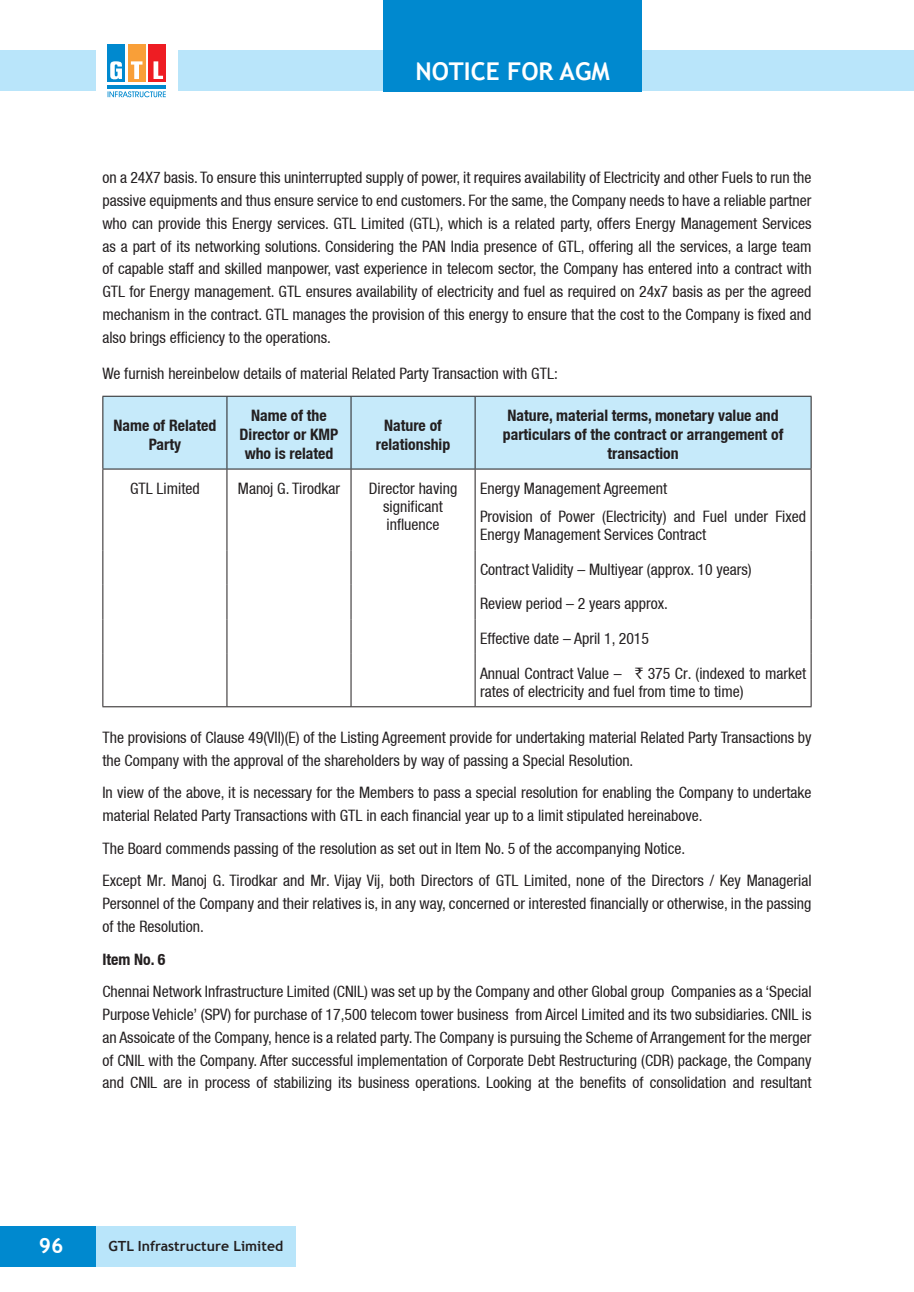
<style>
.page{position:relative;width:914px;height:1292px;background:#fff}
.page>*{position:absolute;margin:0;border:0;box-sizing:border-box;transform-origin:0 0}
.t1{font:700 24.5px "Trebuchet MS";color:#fff}
.t2{font:700 21px "Trebuchet MS";color:#fff}
.t3{font:condensed 15.75px/22.8px "Helvetica Neue LT";color:#231f20}
.t4{font:700 condensed 15.75px/18.9px "Helvetica Neue LT";color:#231f20;text-align:center}
.t5{font:700 14px "Trebuchet MS";color:#231f20}
.s1{font-family:"Rupee Foradian";font-stretch:normal}
.s2{font-weight:700}
</style>
<div class="page">
<div style="left:94px;top:1226px;width:202px;height:40px;background:#b9e5fa"></div>
<div style="left:0;top:1226px;width:96px;height:40px;background:#0089cf"></div>
<div style="left:178px;top:51px;width:736px;height:40px;background:#b9e5fa"></div>
<div style="left:383px;top:0;width:258px;height:92px;background:#0089cf"></div>
<div style="left:0;top:51px;width:96px;height:40px;background:#b9e5fa"></div>
<hr style="left:107px;top:85px;width:59px;height:3px;background:#0089cf">
<div style="left:107px;top:44px;width:18px;height:38px;background:#0089cf"></div>
<div style="left:128px;top:44px;width:17px;height:38px;background:#f99f38"></div>
<div style="left:148px;top:44px;width:18px;height:38px;background:#ee1d23"></div>
<svg style="left:153px;top:61px;width:10px;height:18px"></svg>
<svg style="left:131px;top:61px;width:11px;height:18px"></svg>
<svg style="left:110px;top:61px;width:12px;height:19px"></svg>
<svg style="left:108px;top:91px;width:58px;height:6px"></svg>
<div style="left:103px;top:397px;width:707px;height:71px;background:#c6eafa"></div>
<hr style="left:102px;top:396px;width:125px;height:1px;background:#231f20">
<hr style="left:227px;top:396px;width:124px;height:1px;background:#231f20">
<hr style="left:351px;top:396px;width:124px;height:1px;background:#231f20">
<hr style="left:475px;top:396px;width:336px;height:1px;background:#231f20">
<hr style="left:102px;top:468px;width:125px;height:1px;background:#231f20">
<hr style="left:227px;top:468px;width:124px;height:1px;background:#231f20">
<hr style="left:351px;top:468px;width:124px;height:1px;background:#231f20">
<hr style="left:475px;top:468px;width:336px;height:1px;background:#231f20">
<hr style="left:102px;top:706px;width:125px;height:1px;background:#231f20">
<hr style="left:227px;top:706px;width:124px;height:1px;background:#231f20">
<hr style="left:351px;top:706px;width:124px;height:1px;background:#231f20">
<hr style="left:475px;top:706px;width:336px;height:1px;background:#231f20">
<hr style="left:102px;top:397px;width:1px;height:71px;background:#231f20">
<hr style="left:102px;top:469px;width:1px;height:81px;background:#231f20">
<hr style="left:102px;top:550px;width:1px;height:35px;background:#231f20">
<hr style="left:102px;top:585px;width:1px;height:34px;background:#231f20">
<hr style="left:102px;top:619px;width:1px;height:35px;background:#231f20">
<hr style="left:102px;top:654px;width:1px;height:52px;background:#231f20">
<hr style="left:226px;top:397px;width:1px;height:71px;background:#231f20">
<hr style="left:350px;top:397px;width:1px;height:71px;background:#231f20">
<hr style="left:474px;top:397px;width:1px;height:71px;background:#231f20">
<hr style="left:810px;top:397px;width:1px;height:71px;background:#231f20">
<hr style="left:226px;top:469px;width:1px;height:81px;background:#231f20">
<hr style="left:350px;top:469px;width:1px;height:81px;background:#231f20">
<hr style="left:474px;top:469px;width:1px;height:81px;background:#231f20">
<hr style="left:810px;top:469px;width:1px;height:81px;background:#231f20">
<hr style="left:226px;top:550px;width:1px;height:35px;background:#231f20">
<hr style="left:350px;top:550px;width:1px;height:35px;background:#231f20">
<hr style="left:474px;top:550px;width:1px;height:35px;background:#231f20">
<hr style="left:810px;top:550px;width:1px;height:35px;background:#231f20">
<hr style="left:226px;top:585px;width:1px;height:34px;background:#231f20">
<hr style="left:350px;top:585px;width:1px;height:34px;background:#231f20">
<hr style="left:474px;top:585px;width:1px;height:34px;background:#231f20">
<hr style="left:810px;top:585px;width:1px;height:34px;background:#231f20">
<hr style="left:226px;top:619px;width:1px;height:35px;background:#231f20">
<hr style="left:350px;top:619px;width:1px;height:35px;background:#231f20">
<hr style="left:474px;top:619px;width:1px;height:35px;background:#231f20">
<hr style="left:810px;top:619px;width:1px;height:35px;background:#231f20">
<hr style="left:226px;top:654px;width:1px;height:52px;background:#231f20">
<hr style="left:350px;top:654px;width:1px;height:52px;background:#231f20">
<hr style="left:474px;top:654px;width:1px;height:52px;background:#231f20">
<hr style="left:810px;top:654px;width:1px;height:52px;background:#231f20">
<h1 class="t1" style="left:415px;top:55px;width:196px">NOTICE FOR AGM</h1>
<p class="t3" style="left:102px;top:166px;width:710px;text-align:justify">on a 24X7 basis. To ensure this uninterrupted supply of power, it requires availability of Electricity and other Fuels to run the passive equipments and thus ensure service to end customers. For the same, the Company needs to have a reliable partner who can provide this Energy services. GTL Limited (GTL), which is a related party, offers Energy Management Services as a part of its networking solutions. Considering the PAN India presence of GTL, offering all the services, a large team of capable staff and skilled manpower, vast experience in telecom sector, the Company has entered into a contract with GTL for Energy management. GTL ensures availability of electricity and fuel as required on 24x7 basis as per the agreed mechanism in the contract. GTL manages the provision of this energy to ensure that the cost to the Company is fixed and also brings efficiency to the operations.</p>
<p class="t3" style="left:102px;top:362px;width:457px">We furnish hereinbelow details of material Related Party Transaction with GTL:</p>
<p class="t4" style="left:113px;top:415px;width:104px">Name of Related<br>Party</p>
<p class="t4" style="left:239px;top:406px;width:100px">Name of the<br>Director or KMP who is related</p>
<p class="t4" style="left:376px;top:415px;width:76px">Nature of relationship</p>
<p class="t4" style="left:503px;top:406px;width:282px">Nature, material terms, monetary value and particulars of the contract or arrangement of transaction</p>
<p class="t3" style="left:130px;top:476px;width:71px">GTL Limited</p>
<p class="t3" style="left:238px;top:476px;width:104px">Manoj G. Tirodkar</p>
<p class="t3" style="left:369px;top:479px;width:90px;line-height:18.4px;text-align:center">Director having significant influence</p>
<p class="t3" style="left:480px;top:474px;width:327px;line-height:28.3px">Energy Management Agreement<br>Provision of Power (Electricity) and Fuel under Fixed</p>
<p class="t3" style="left:480px;top:517px;width:327px;line-height:34.5px">Energy Management Services Contract<br>Contract Validity – Multiyear (approx. 10 years)<br>Review period – 2 years approx.<br>Effective date – April 1, 2015<br>Annual Contract Value – <span class="s1">`</span> 375 Cr. (indexed to market</p>
<p class="t3" style="left:480px;top:680px;width:265px">rates of electricity and fuel from time to time)</p>
<p class="t3" style="left:102px;top:726px;width:710px">The provisions of Clause 49(VII)(E) of the Listing Agreement provide for undertaking material Related Party Transactions by the Company with the approval of the shareholders by way of passing a Special Resolution.</p>
<p class="t3" style="left:102px;top:781px;width:710px">In view of the above, it is necessary for the Members to pass a special resolution for enabling the Company to undertake material Related Party Transactions with GTL in each financial year up to a limit stipulated hereinabove.</p>
<p class="t3" style="left:102px;top:831px;width:710px;line-height:32.7px">The Board commends passing of the resolution as set out in Item No. 5 of the accompanying Notice.<br>Except Mr. Manoj G. Tirodkar and Mr. Vijay Vij, both Directors of GTL Limited, none of the Directors / Key Managerial</p>
<p class="t3" style="left:102px;top:892px;width:710px">Personnel of the Company and their relatives is, in any way, concerned or interested financially or otherwise, in the passing of the Resolution.</p>
<p class="t3" style="left:102px;top:942px;width:710px;line-height:32.7px"><span class="s2">Item No. 6<br></span>Chennai Network Infrastructure Limited (CNIL) was set up by the Company and other Global group Companies as a ‘Special</p>
<p class="t3" style="left:102px;top:1003px;width:710px;text-align:justify">Purpose Vehicle’ (SPV) for purchase of 17,500 telecom tower business from Aircel Limited and its two subsidiaries. CNIL is an Assoicate of the Company, hence is a related party. The Company is pursuing the Scheme of Arrangement for the merger of CNIL with the Company. After successful implementation of Corporate Debt Restructuring (CDR) package, the Company and CNIL are in process of stabilizing its business operations. Looking at the benefits of consolidation and resultant</p>
<p class="t2" style="left:39px;top:1232px;width:26px">96</p>
<p class="t5" style="left:108px;top:1237px;width:176px">GTL Infrastructure Limited</p>
</div>
